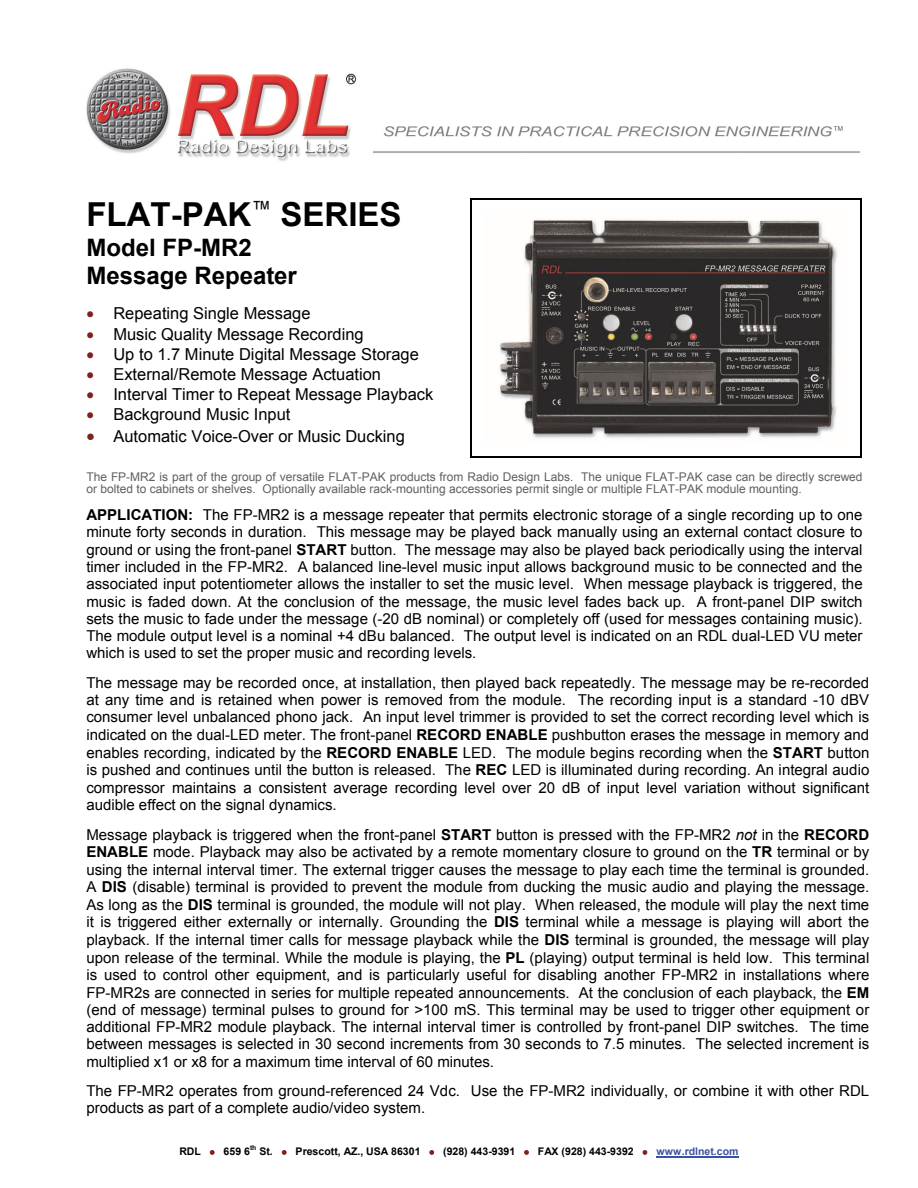
<style>
.page{position:relative;width:918px;height:1188px;background:#fff}
.page>*{position:absolute;margin:0;border:0;box-sizing:border-box;transform-origin:0 0}
.t1{font:700 33px "Arial";color:#000}
.t2{font:700 24px/27.8px "Arial";color:#000}
.t3{font:16.5px "Arial";color:#000}
.t4{font:15px/17.4px "Arial";color:#000;text-align:justify}
.t5{font:12px/11.7px "Arial";color:#5f5f5f}
.t6{font:700 10.5px "Arial";color:#000}
.t7{font:700 6.75px "Arial";color:#000}
.s1{color:#7f201f}
.s2{font-weight:700}
.s3{font-style:italic}
.s4{color:#3a51a2}
</style>
<div class="page">
<img style="left:86px;top:68px;width:774px;height:93px">
<hr style="left:471px;top:198px;width:390px;height:2px;background:#000">
<img style="left:500px;top:219px;width:337px;height:219px">
<hr style="left:471px;top:456px;width:390px;height:1px;background:#000">
<hr style="left:471px;top:211px;width:1px;height:245px;background:#000">
<hr style="left:860px;top:211px;width:1px;height:245px;background:#000">
<hr style="left:656px;top:1156px;width:83px;height:2px;background:#3a51a2">
<h1 class="t1" style="left:86px;top:196px;width:317px">FLAT-PAK<sup>™</sup> SERIES</h1>
<h2 class="t2" style="left:86px;top:234px;width:212px">Model FP-MR2<br>Message Repeater</h2>
<p class="t3" style="left:86px;top:304px;width:226px"><span class="s1">•</span> Repeating Single Message</p>
<p class="t3" style="left:86px;top:325px;width:279px"><span class="s1">•</span> Music Quality Message Recording</p>
<p class="t3" style="left:86px;top:345px;width:334px"><span class="s1">•</span> Up to 1.7 Minute Digital Message Storage</p>
<p class="t3" style="left:86px;top:365px;width:296px"><span class="s1">•</span> External/Remote Message Actuation</p>
<p class="t3" style="left:86px;top:385px;width:349px"><span class="s1">•</span> Interval Timer to Repeat Message Playback</p>
<p class="t3" style="left:86px;top:405px;width:206px"><span class="s1">•</span> Background Music Input</p>
<p class="t3" style="left:86px;top:427px;width:320px"><span class="s1">•</span> Automatic Voice-Over or Music Ducking</p>
<p class="t5" style="left:86px;top:471px;width:778px">The FP-MR2 is part of the group of versatile FLAT-PAK products from Radio Design Labs. The unique FLAT-PAK case can be directly screwed or bolted to cabinets or shelves. Optionally available rack-mounting accessories permit single or multiple FLAT-PAK module mounting.</p>
<p class="t4" style="left:86px;top:506px;width:778px"><span class="s2">APPLICATION:</span> The FP-MR2 is a message repeater that permits electronic storage of a single recording up to one minute forty seconds in duration. This message may be played back manually using an external contact closure to ground or using the front-panel <span class="s2">START</span> button. The message may also be played back periodically using the interval timer included in the FP-MR2. A balanced line-level music input allows background music to be connected and the associated input potentiometer allows the installer to set the music level. When message playback is triggered, the music is faded down. At the conclusion of the message, the music level fades back up. A front-panel DIP switch sets the music to fade under the message (-20 dB nominal) or completely off (used for messages containing music).<br>The module output level is a nominal +4 dBu balanced. The output level is indicated on an RDL dual-LED VU meter which is used to set the proper music and recording levels.</p>
<p class="t4" style="left:86px;top:674px;width:785px">The message may be recorded once, at installation, then played back repeatedly. The message may be re-recorded at any time and is retained when power is removed from the module. The recording input is a standard -10 dBV consumer level unbalanced phono jack. An input level trimmer is provided to set the correct recording level which is indicated on the dual-LED meter. The front-panel <span class="s2">RECORD ENABLE</span> pushbutton erases the message in memory and enables recording, indicated by the <span class="s2">RECORD ENABLE</span> LED. The module begins recording when the <span class="s2">START</span> button is pushed and continues until the button is released. The <span class="s2">REC</span> LED is illuminated during recording. An integral audio compressor maintains a consistent average recording level over 20 dB of input level variation without significant audible effect on the signal dynamics.</p>
<p class="t4" style="left:86px;top:826px;width:785px">Message playback is triggered when the front-panel <span class="s2">START</span> button is pressed with the FP-MR2 <span class="s3">not</span> in the <span class="s2">RECORD ENABLE</span> mode. Playback may also be activated by a remote momentary closure to ground on the <span class="s2">TR</span> terminal or by using the internal interval timer. The external trigger causes the message to play each time the terminal is grounded.<br>A <span class="s2">DIS</span> (disable) terminal is provided to prevent the module from ducking the music audio and playing the message.<br>As long as the <span class="s2">DIS</span> terminal is grounded, the module will not play. When released, the module will play the next time it is triggered either externally or internally. Grounding the <span class="s2">DIS</span> terminal while a message is playing will abort the playback. If the internal timer calls for message playback while the <span class="s2">DIS</span> terminal is grounded, the message will play upon release of the terminal. While the module is playing, the <span class="s2">PL</span> (playing) output terminal is held low. This terminal is used to control other equipment, and is particularly useful for disabling another FP-MR2 in installations where FP-MR2s are connected in series for multiple repeated announcements. At the conclusion of each playback, the <span class="s2">EM </span>(end of message) terminal pulses to ground for &gt;100 mS. This terminal may be used to trigger other equipment or additional FP-MR2 module playback. The internal interval timer is controlled by front-panel DIP switches. The time between messages is selected in 30 second increments from 30 seconds to 7.5 minutes. The selected increment is multiplied x1 or x8 for a maximum time interval of 60 minutes.</p>
<p class="t4" style="left:86px;top:1082px;width:784px">The FP-MR2 operates from ground-referenced 24 Vdc. Use the FP-MR2 individually, or combine it with other RDL products as part of a complete audio/video system.</p>
<p class="t6" style="left:179px;top:1146px;width:72px">RDL <span class="s1">•</span> 659 6</p>
<p class="t7" style="left:250px;top:1144px;width:8px">th</p>
<p class="t6" style="left:259px;top:1146px;width:481px">St. <span class="s1">•</span> Prescott, AZ., USA 86301 <span class="s1">•</span> (928) 443-9391 <span class="s1">•</span> FAX (928) 443-9392 <span class="s1">•</span> <span class="s4">www.rdlnet.com</span></p>
</div>
